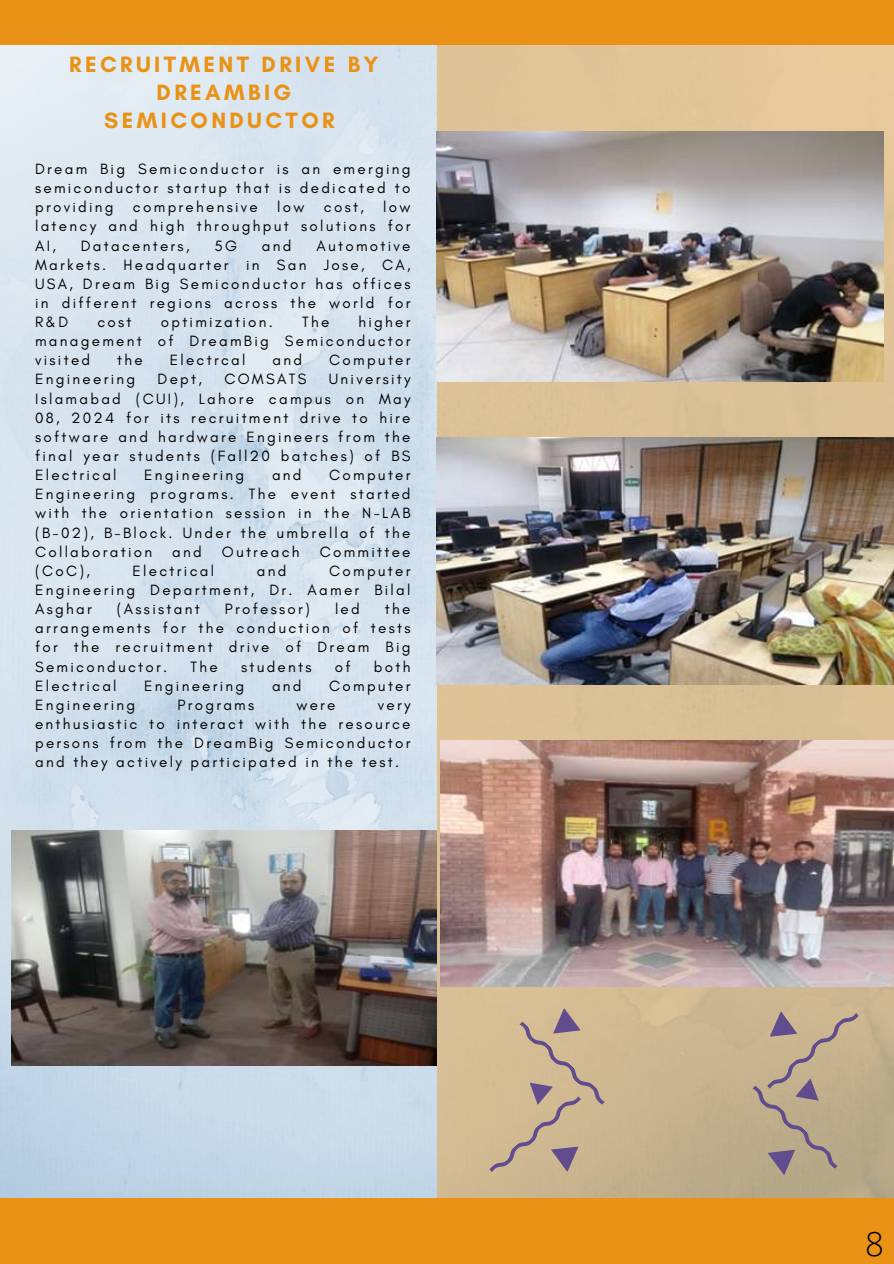
<style>
.page{position:relative;width:894px;height:1264px;background:#fff}
.page>*{position:absolute;margin:0;border:0;box-sizing:border-box;transform-origin:0 0}
.t1{font:300 33px "Open Sans";color:#000}
.t2{font:700 22.65px/27.9px "Glacial Indifference";letter-spacing:.15em;color:#ea9215;text-align:center}
.t3{font:15.15px/19.2px "Glacial Indifference";letter-spacing:.15em;color:#000;text-align:justify}
</style>
<div class="page">
<img style="left:0;top:45px;width:437px;height:1153px">
<svg style="left:437px;top:45px;width:456px;height:1153px;background:#d5bc94"></svg>
<div style="left:0;top:1198px;width:893px;height:65px;background:#ea9215"></div>
<img style="left:437px;top:132px;width:446px;height:249px">
<img style="left:437px;top:437px;width:456px;height:247px">
<img style="left:440px;top:740px;width:453px;height:246px">
<img style="left:12px;top:830px;width:424px;height:235px">
<div style="left:0;top:0;width:893px;height:45px;background:#ea9215"></div>
<svg style="left:749px;top:1009px;width:109px;height:166px;background:#b7a48b"></svg>
<svg style="left:489px;top:1007px;width:118px;height:168px;background:#c6af91"></svg>
<h2 class="t2" style="left:69px;top:50px;width:311px">RECRUITMENT DRIVE BY<br>DREAMBIG<br>SEMICONDUCTOR</h2>
<p class="t3" style="left:35px;top:159px;width:377px">Dream Big Semiconductor is an emerging semiconductor startup that is dedicated to providing</p>
<p class="t3" style="left:35px;top:197px;width:377px;text-indent:348px">low latency and high throughput solutions for AI,</p>
<p class="t3" style="left:133px;top:197px;width:126px">comprehensive</p>
<p class="t3" style="left:277px;top:197px;width:29px">low</p>
<p class="t3" style="left:324px;top:197px;width:41px">cost,</p>
<p class="t3" style="left:81px;top:236px;width:110px">Datacenters,</p>
<p class="t3" style="left:214px;top:236px;width:24px">5G</p>
<p class="t3" style="left:262px;top:236px;width:31px">and</p>
<p class="t3" style="left:35px;top:236px;width:377px;text-indent:281px">Automotive Markets. Headquarter in San Jose, CA, USA, Dream Big Semiconductor has offices in different regions across the world for R&amp;D</p>
<p class="t3" style="left:35px;top:312px;width:377px;text-indent:323px">higher management of DreamBig Semiconductor visited</p>
<p class="t3" style="left:97px;top:312px;width:36px">cost</p>
<p class="t3" style="left:161px;top:312px;width:113px">optimization.</p>
<p class="t3" style="left:302px;top:312px;width:29px">The</p>
<p class="t3" style="left:117px;top:350px;width:27px">the</p>
<p class="t3" style="left:170px;top:350px;width:77px">Electrcal</p>
<p class="t3" style="left:272px;top:350px;width:31px">and</p>
<p class="t3" style="left:329px;top:350px;width:83px">Computer</p>
<p class="t3" style="left:35px;top:369px;width:102px">Engineering</p>
<p class="t3" style="left:157px;top:369px;width:46px">Dept,</p>
<p class="t3" style="left:224px;top:369px;width:84px">COMSATS</p>
<p class="t3" style="left:35px;top:369px;width:377px;text-indent:293px">University Islamabad (CUI), Lahore campus on May 08, 2024 for its recruitment drive to hire software and hardware Engineers from the final year students (Fall20 batches) of BS Electrical</p>
<p class="t3" style="left:144px;top:465px;width:102px">Engineering</p>
<p class="t3" style="left:272px;top:465px;width:31px">and</p>
<p class="t3" style="left:35px;top:465px;width:377px;text-indent:294px">Computer Engineering programs. The event started with the orientation session in the N-LAB (B-02), B-Block. Under the umbrella of the Collaboration</p>
<p class="t3" style="left:172px;top:542px;width:31px">and</p>
<p class="t3" style="left:222px;top:542px;width:79px">Outreach</p>
<p class="t3" style="left:319px;top:542px;width:92px">Committee</p>
<p class="t3" style="left:35px;top:561px;width:56px">(CoC),</p>
<p class="t3" style="left:132px;top:561px;width:83px">Electrical</p>
<p class="t3" style="left:257px;top:561px;width:31px">and</p>
<p class="t3" style="left:35px;top:561px;width:377px;text-indent:294px">Computer Engineering Department, Dr. Aamer Bilal Asghar</p>
<p class="t3" style="left:35px;top:599px;width:377px;text-indent:350px">the arrangements for the conduction of tests for the recruitment drive of Dream Big Semiconductor.</p>
<p class="t3" style="left:117px;top:599px;width:84px">(Assistant</p>
<p class="t3" style="left:225px;top:599px;width:86px">Professor)</p>
<p class="t3" style="left:335px;top:599px;width:26px">led</p>
<p class="t3" style="left:190px;top:656px;width:29px">The</p>
<p class="t3" style="left:241px;top:656px;width:72px">students</p>
<p class="t3" style="left:335px;top:656px;width:17px">of</p>
<p class="t3" style="left:374px;top:656px;width:38px">both</p>
<p class="t3" style="left:35px;top:675px;width:83px">Electrical</p>
<p class="t3" style="left:144px;top:675px;width:102px">Engineering</p>
<p class="t3" style="left:272px;top:675px;width:31px">and</p>
<p class="t3" style="left:329px;top:675px;width:83px">Computer</p>
<p class="t3" style="left:35px;top:695px;width:102px">Engineering</p>
<p class="t3" style="left:177px;top:695px;width:78px">Programs</p>
<p class="t3" style="left:296px;top:695px;width:41px">were</p>
<p class="t3" style="left:35px;top:695px;width:377px;text-indent:342px">very enthusiastic to interact with the resource persons from the DreamBig Semiconductor and they actively participated in the test.</p>
<h1 class="t1" style="left:864px;top:1220px;width:20px">8</h1>
</div>
